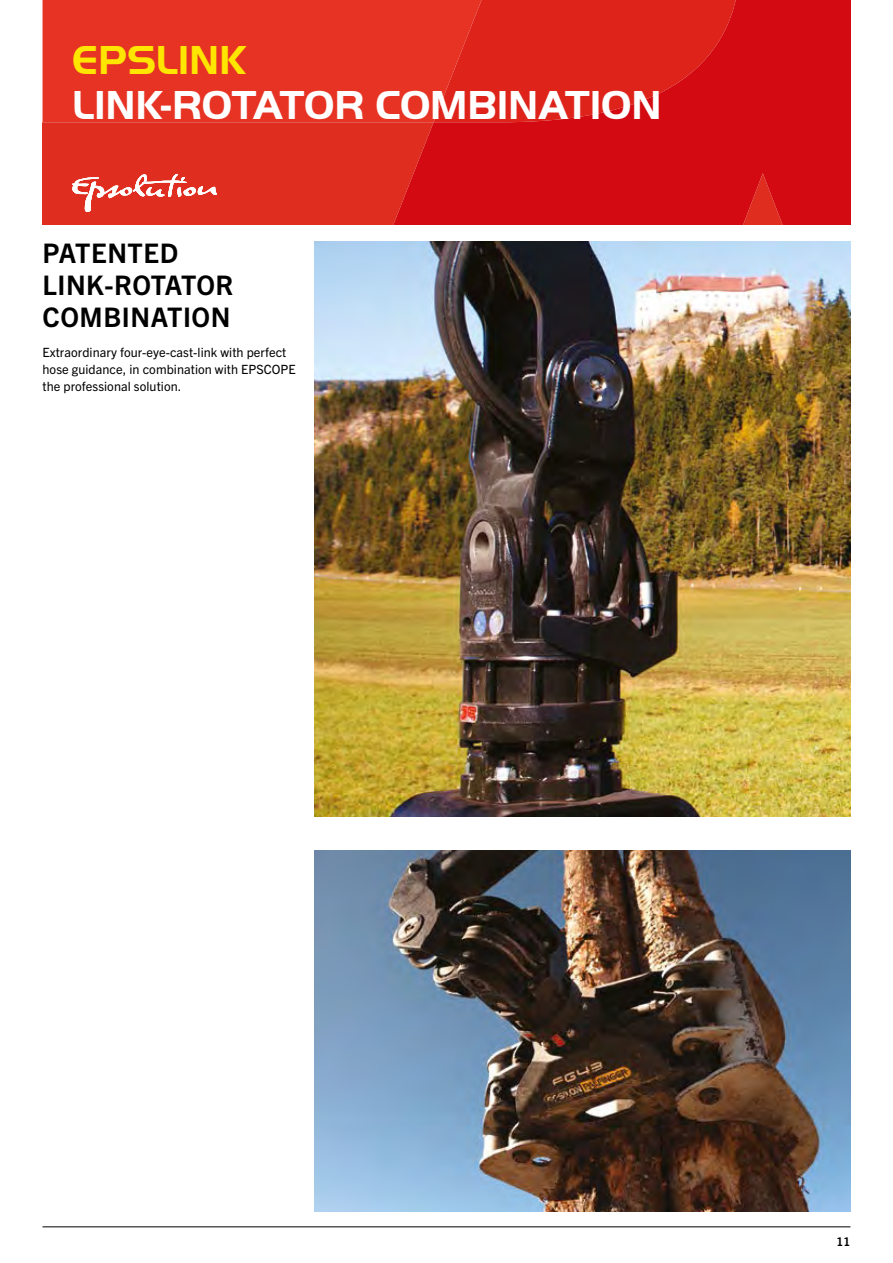
<style>
.page{position:relative;width:893px;height:1263px;background:#fff}
.page>*{position:absolute;margin:0;border:0;box-sizing:border-box;transform-origin:0 0}
.t1{font:700 42px "Palfinger Handel Gothic";letter-spacing:-.005em;color:#fff}
.t2{font:700 42px "Palfinger Handel Gothic";letter-spacing:-.005em;color:#ffe600}
.t3{font:700 27px/32.4px "Trade Gothic Next LT Pro";letter-spacing:.02em;color:#000}
.t4{font:12.75px/17px "Trade Gothic Next LT Pro";letter-spacing:.005em;color:#000}
.t5{font:700 12px "Trade Gothic Next LT Pro";color:#000}
</style>
<div class="page">
<svg style="left:43px;top:0;width:807px;height:225px;background:#dc221c"></svg>
<img style="left:315px;top:242px;width:535px;height:574px">
<img style="left:315px;top:850px;width:535px;height:362px">
<hr style="left:43px;top:1226px;width:807px;height:1px;background:#000">
<h1 class="t2" style="left:72px;top:36px;width:176px">EPSLINK</h1>
<h1 class="t1" style="left:72px;top:81px;width:591px">LINK-ROTATOR COMBINATION</h1>
<h2 class="t3" style="left:43px;top:235px;width:192px">PATENTED<br>LINK-ROTATOR<br>COMBINATION</h2>
<p class="t4" style="left:43px;top:343px;width:255px">Extraordinary four-eye-cast-link with perfect hose guidance, in combination with EPSCOPE the professional solution.</p>
<p class="t5" style="left:836px;top:1233px;width:16px">11</p>
</div>
